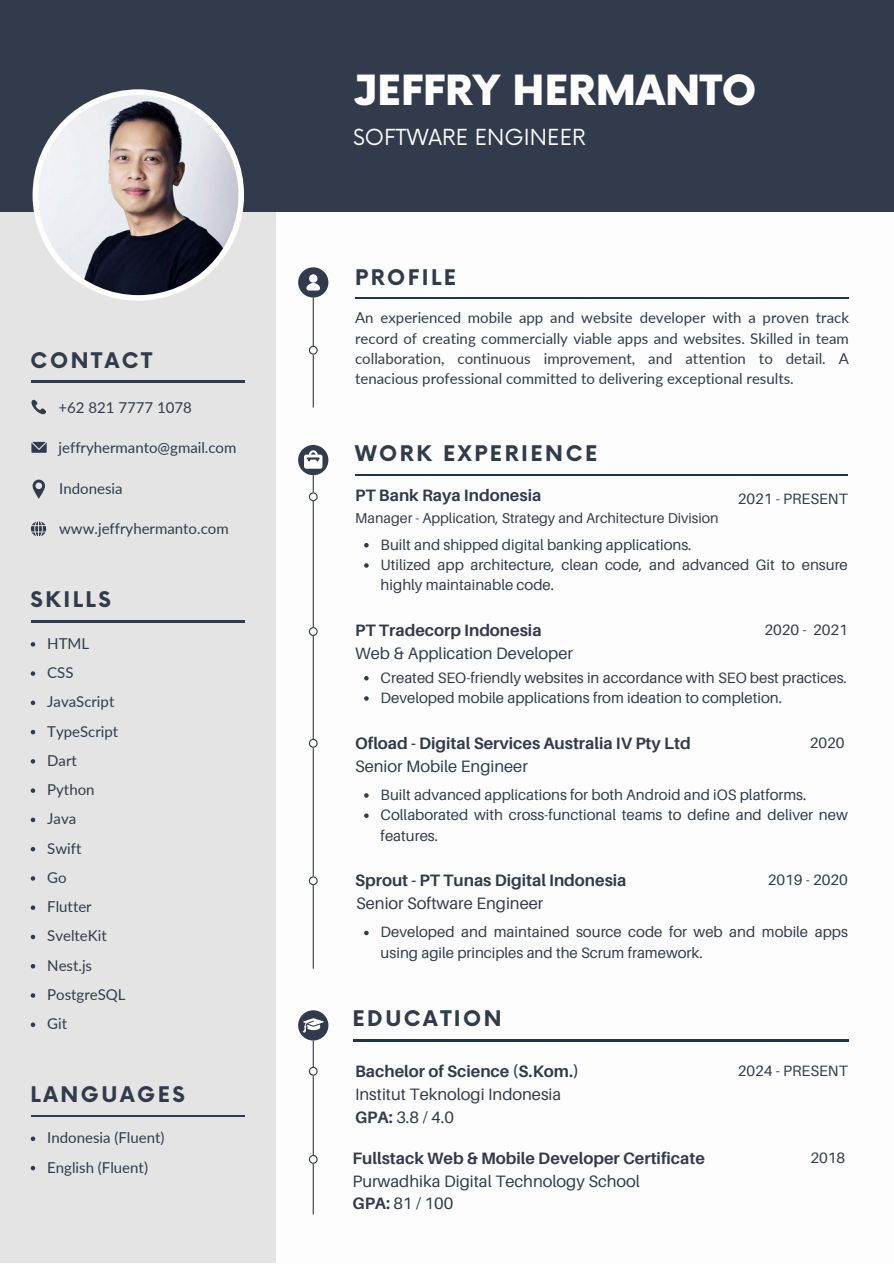
<style>
.page{position:relative;width:894px;height:1264px;background:#fff}
.page>*{position:absolute;margin:0;border:0;box-sizing:border-box;transform-origin:0 0}
.t1{font:900 40.5px "Now";color:#fdfdfd}
.t2{font:21.6px "Now";color:#fdfdfd}
.t3{font:700 21px "Now";letter-spacing:.12em;color:#323b4c}
.t4{font:700 16.5px "Aileron";color:#323b4c}
.t5{font:16.5px "Aileron";color:#323b4c}
.t6{font:15px/20.2px "Aileron";color:#323b4c}
.t7{font:15px/20.2px "Lato";color:#323b4c;text-align:justify}
.t8{font:14.25px "Aileron";color:#323b4c}
.s1{font-weight:700}
</style>
<div class="page">
<div style="left:0;top:148px;width:276px;height:1115px;background:#e4e4e4"></div>
<div style="left:0;top:0;width:893px;height:211px;background:#323b4c"></div>
<div style="left:33px;top:89px;width:211px;height:212px;background:#fdfdfd;border-radius:50%"></div>
<img style="left:38px;top:95px;width:200px;height:200px;border-radius:50%">
<hr style="left:32px;top:381px;width:213px;height:1px;background:#323b4c">
<hr style="left:31px;top:621px;width:214px;height:1px;background:#323b4c">
<hr style="left:31px;top:1115px;width:214px;height:1px;background:#323b4c">
<svg style="left:31px;top:399px;width:15px;height:16px"></svg>
<svg style="left:31px;top:442px;width:16px;height:11px"></svg>
<svg style="left:33px;top:479px;width:12px;height:19px"></svg>
<svg style="left:31px;top:521px;width:15px;height:15px"></svg>
<hr style="left:355px;top:474px;width:492px;height:2px;background:#163853">
<hr style="left:353px;top:1039px;width:495px;height:2px;background:#163853">
<hr style="left:355px;top:297px;width:493px;height:1px;background:#163853">
<div style="left:298px;top:267px;width:30px;height:30px;background:#323b4c;border-radius:50%"></div>
<div style="left:298px;top:1010px;width:30px;height:30px;background:#323b4c;border-radius:50%"></div>
<svg style="left:306px;top:274px;width:14px;height:16px"></svg>
<svg style="left:298px;top:445px;width:30px;height:30px"></svg>
<svg style="left:302px;top:1018px;width:22px;height:14px"></svg>
<hr style="left:312px;top:297px;width:2px;height:110px;background:#323b4c">
<svg style="left:309px;top:346px;width:8px;height:8px"></svg>
<svg style="left:31px;top:642px;width:4px;height:4px"></svg>
<svg style="left:31px;top:671px;width:4px;height:5px"></svg>
<svg style="left:31px;top:700px;width:4px;height:5px"></svg>
<svg style="left:31px;top:730px;width:4px;height:4px"></svg>
<svg style="left:31px;top:759px;width:4px;height:4px"></svg>
<svg style="left:31px;top:788px;width:4px;height:5px"></svg>
<svg style="left:31px;top:817px;width:4px;height:5px"></svg>
<svg style="left:31px;top:847px;width:4px;height:4px"></svg>
<svg style="left:31px;top:876px;width:4px;height:4px"></svg>
<svg style="left:31px;top:905px;width:4px;height:5px"></svg>
<svg style="left:31px;top:934px;width:4px;height:5px"></svg>
<svg style="left:31px;top:964px;width:4px;height:4px"></svg>
<svg style="left:31px;top:993px;width:4px;height:4px"></svg>
<svg style="left:31px;top:1022px;width:4px;height:5px"></svg>
<svg style="left:31px;top:1136px;width:4px;height:5px"></svg>
<svg style="left:31px;top:1165px;width:4px;height:5px"></svg>
<hr style="left:312px;top:475px;width:2px;height:493px;background:#323b4c">
<svg style="left:364px;top:543px;width:4px;height:4px"></svg>
<svg style="left:364px;top:563px;width:4px;height:4px"></svg>
<svg style="left:309px;top:492px;width:8px;height:9px"></svg>
<svg style="left:364px;top:676px;width:4px;height:4px"></svg>
<svg style="left:364px;top:696px;width:4px;height:4px"></svg>
<svg style="left:309px;top:627px;width:8px;height:9px"></svg>
<svg style="left:364px;top:793px;width:4px;height:4px"></svg>
<svg style="left:364px;top:813px;width:4px;height:5px"></svg>
<svg style="left:309px;top:739px;width:8px;height:8px"></svg>
<hr style="left:312px;top:1040px;width:2px;height:174px;background:#323b4c">
<svg style="left:309px;top:1066px;width:8px;height:9px"></svg>
<svg style="left:309px;top:1154px;width:8px;height:9px"></svg>
<svg style="left:364px;top:930px;width:4px;height:5px"></svg>
<svg style="left:309px;top:876px;width:8px;height:9px"></svg>
<h3 class="t3" style="left:31px;top:349px;width:123px">CONTACT</h3>
<p class="t7" style="left:59px;top:396px;width:135px">+62 821 7777 1078</p>
<h6 class="t7" style="left:59px;top:437px;width:179px">jeffryhermanto@gmail.com</h6>
<p class="t7" style="left:59px;top:477px;width:65px">Indonesia</p>
<h6 class="t7" style="left:59px;top:518px;width:171px">www.jeffryhermanto.com</h6>
<p class="t3" style="left:31px;top:588px;width:82px">SKILLS</p>
<p class="t7" style="left:47px;top:633px;width:43px">HTML</p>
<h6 class="t7" style="left:47px;top:662px;width:28px">CSS</h6>
<p class="t7" style="left:47px;top:691px;width:69px">JavaScript</p>
<h6 class="t7" style="left:47px;top:720px;width:73px">TypeScript</h6>
<h2 class="t7" style="left:47px;top:750px;width:31px">Dart</h2>
<p class="t7" style="left:47px;top:779px;width:49px">Python</p>
<p class="t7" style="left:47px;top:808px;width:30px">Java</p>
<p class="t7" style="left:47px;top:837px;width:36px">Swift</p>
<p class="t7" style="left:47px;top:867px;width:21px">Go</p>
<p class="t7" style="left:47px;top:896px;width:46px">Flutter</p>
<p class="t7" style="left:47px;top:925px;width:61px">SvelteKit</p>
<p class="t7" style="left:47px;top:954px;width:46px">Nest.js</p>
<p class="t7" style="left:47px;top:984px;width:80px">PostgreSQL</p>
<p class="t7" style="left:47px;top:1013px;width:21px">Git</p>
<h2 class="t3" style="left:31px;top:1082px;width:156px">LANGUAGES</h2>
<p class="t7" style="left:47px;top:1127px;width:119px">Indonesia (Fluent)</p>
<p class="t7" style="left:47px;top:1156px;width:102px">English (Fluent)</p>
<p class="t1" style="left:353px;top:69px;width:405px">JEFFRY HERMANTO</p>
<p class="t2" style="left:353px;top:125px;width:234px">SOFTWARE ENGINEER</p>
<p class="t3" style="left:355px;top:266px;width:102px">PROFILE</p>
<p class="t7" style="left:355px;top:307px;width:495px">An experienced mobile app and website developer with a proven track record of creating commercially viable apps and websites. Skilled in team collaboration, continuous improvement, and attention to detail. A tenacious professional committed to delivering exceptional results.</p>
<p class="t3" style="left:355px;top:442px;width:243px">WORK EXPERIENCE</p>
<h2 class="t4" style="left:355px;top:485px;width:188px">PT Bank Raya Indonesia</h2>
<p class="t6" style="left:737px;top:488px;width:111px">2021 - PRESENT</p>
<p class="t8" style="left:355px;top:509px;width:365px">Manager - Application, Strategy and Architecture Division</p>
<h6 class="t6" style="left:380px;top:534px;width:312px">Built and shipped digital banking applications.</h6>
<h2 class="t6" style="left:380px;top:554px;width:468px">Utilized app architecture, clean code, and advanced Git to ensure highly maintainable code.</h2>
<p class="t4" style="left:355px;top:620px;width:188px">PT Tradecorp Indonesia</p>
<p class="t6" style="left:764px;top:619px;width:85px">2020 - 2021</p>
<h5 class="t5" style="left:355px;top:643px;width:219px">Web &amp; Application Developer</h5>
<h4 class="t6" style="left:380px;top:667px;width:467px">Created SEO-friendly websites in accordance with SEO best practices.</h4>
<p class="t6" style="left:380px;top:687px;width:403px">Developed mobile applications from ideation to completion.</p>
<p class="t4" style="left:355px;top:732px;width:337px">Ofload - Digital Services Australia IV Pty Ltd</p>
<p class="t6" style="left:809px;top:732px;width:36px">2020</p>
<h5 class="t5" style="left:355px;top:755px;width:174px">Senior Mobile Engineer</h5>
<h6 class="t6" style="left:380px;top:784px;width:427px">Built advanced applications for both Android and iOS platforms.</h6>
<h6 class="t6" style="left:380px;top:804px;width:468px">Collaborated with cross-functional teams to define and deliver new features.</h6>
<h6 class="t4" style="left:355px;top:870px;width:273px">Sprout - PT Tunas Digital Indonesia</h6>
<h6 class="t6" style="left:767px;top:869px;width:82px">2019 - 2020</h6>
<p class="t5" style="left:356px;top:893px;width:188px">Senior Software Engineer</p>
<h2 class="t6" style="left:380px;top:921px;width:468px">Developed and maintained source code for web and mobile apps using agile principles and the Scrum framework.</h2>
<h2 class="t3" style="left:352px;top:1007px;width:151px">EDUCATION</h2>
<p class="t4" style="left:355px;top:1060px;width:225px">Bachelor of Science (S.Kom.)</p>
<p class="t6" style="left:737px;top:1060px;width:111px">2024 - PRESENT</p>
<h5 class="t5" style="left:355px;top:1083px;width:207px">Institut Teknologi Indonesia</h5>
<h5 class="t5" style="left:355px;top:1106px;width:100px"><span class="s1">GPA:</span> 3.8 / 4.0</h5>
<h6 class="t4" style="left:352px;top:1147px;width:354px">Fullstack Web &amp; Mobile Developer Certificate</h6>
<h6 class="t6" style="left:810px;top:1147px;width:36px">2018</h6>
<p class="t5" style="left:352px;top:1170px;width:289px">Purwadhika Digital Technology School</p>
<p class="t5" style="left:352px;top:1193px;width:102px"><span class="s1">GPA:</span> 81 / 100</p>
</div>
